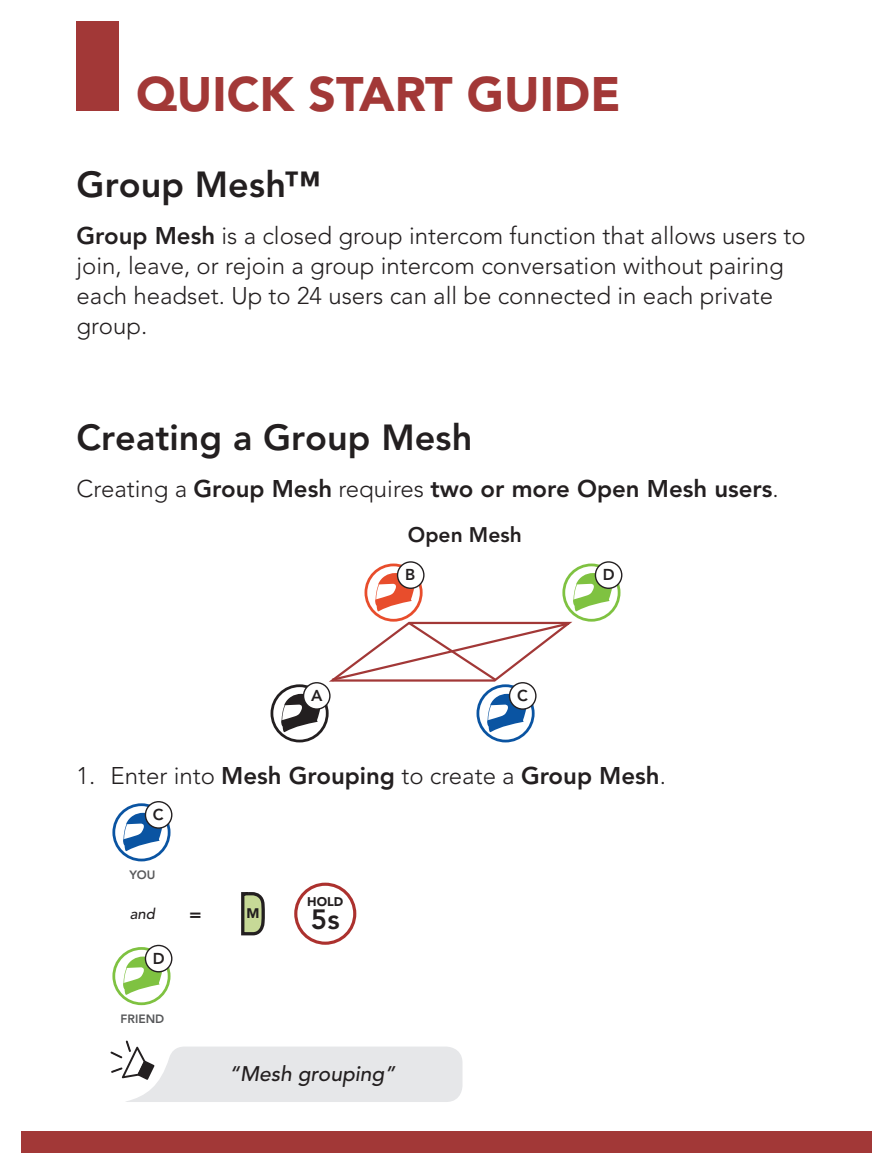
<style>
.page{position:relative;width:893px;height:1174px;background:#fff}
.page>*{position:absolute;margin:0;border:0;box-sizing:border-box;transform-origin:0 0}
.t1{font:900 48px "Avenir LT Std";color:#a23837}
.t2{font:800 36px "Avenir LT Std";color:#231f20}
.t3{font:800 27.6px "Avenir LT Std";color:#231f20}
.t4{font:300 24px/30px "Avenir LT Std";color:#231f20}
.t5{font:800 24px "Avenir LT Std";color:#231f20}
.t6{font:italic 500 21px "Avenir LT Std";color:#231f20}
.t7{font:800 21px "Avenir LT Std";color:#231f20}
.t8{font:800 18.9px "Avenir LT Std";color:#231f20}
.t9{font:800 15.6px "Avenir LT Std";color:#231f20}
.t10{font:italic 500 15px "Avenir LT Std";color:#231f20}
.t11{font:900 13.8px "Avenir LT Std";color:#231f20}
.t12{font:900 12.6px "Avenir LT Std";color:#231f20}
.t13{font:800 12px "Avenir LT Std";color:#57585a}
.s1{font-weight:800}
.s2{font-weight:300}
</style>
<div class="page">
<div style="left:21px;top:1131px;width:851px;height:21px;background:#a23837"></div>
<div style="left:77px;top:21px;width:42px;height:90px;background:#a23837"></div>
<svg style="left:271px;top:561px;width:351px;height:181px"></svg>
<svg style="left:112px;top:801px;width:60px;height:60px"></svg>
<svg style="left:241px;top:892px;width:24px;height:43px"></svg>
<svg style="left:294px;top:882px;width:62px;height:62px"></svg>
<svg style="left:112px;top:944px;width:60px;height:61px"></svg>
<svg style="left:111px;top:1040px;width:351px;height:62px"></svg>
<h1 class="t1" style="left:136px;top:66px;width:486px">QUICK START GUIDE</h1>
<h2 class="t2" style="left:77px;top:167px;width:245px">Group Mesh™</h2>
<p class="t4" style="left:77px;top:222px;width:731px"><span class="s1">Group Mesh</span> is a closed group intercom function that allows users to join, leave, or rejoin a group intercom conversation without pairing each headset. Up to 24 users can all be connected in each private group.</p>
<h2 class="t2" style="left:77px;top:420px;width:397px">Creating a Group Mesh</h2>
<p class="t5" style="left:77px;top:477px;width:704px"><span class="s2">Creating a</span> Group Mesh <span class="s2">requires</span> two or more Open Mesh users<span class="s2">.</span></p>
<p class="t9" style="left:311px;top:688px;width:13px">A</p>
<p class="t7" style="left:408px;top:524px;width:115px">Open Mesh</p>
<p class="t9" style="left:405px;top:567px;width:12px">B</p>
<p class="t9" style="left:517px;top:688px;width:12px">C</p>
<p class="t9" style="left:603px;top:567px;width:13px">D</p>
<p class="t4" style="left:77px;top:762px;width:591px">1. Enter into <span class="s1">Mesh Grouping</span> to create a <span class="s1">Group Mesh</span>.</p>
<p class="t9" style="left:153px;top:807px;width:12px">C</p>
<p class="t13" style="left:129px;top:869px;width:28px">YOU</p>
<p class="t10" style="left:130px;top:907px;width:27px">and</p>
<p class="t8" style="left:189px;top:905px;width:14px">=</p>
<p class="t11" style="left:247px;top:905px;width:15px">M</p>
<p class="t3" style="left:311px;top:906px;width:30px">5s</p>
<p class="t12" style="left:307px;top:894px;width:38px">HOLD</p>
<p class="t9" style="left:153px;top:951px;width:13px">D</p>
<p class="t13" style="left:121px;top:1012px;width:45px">FRIEND</p>
<p class="t6" style="left:229px;top:1064px;width:168px">“Mesh grouping”</p>
</div>
